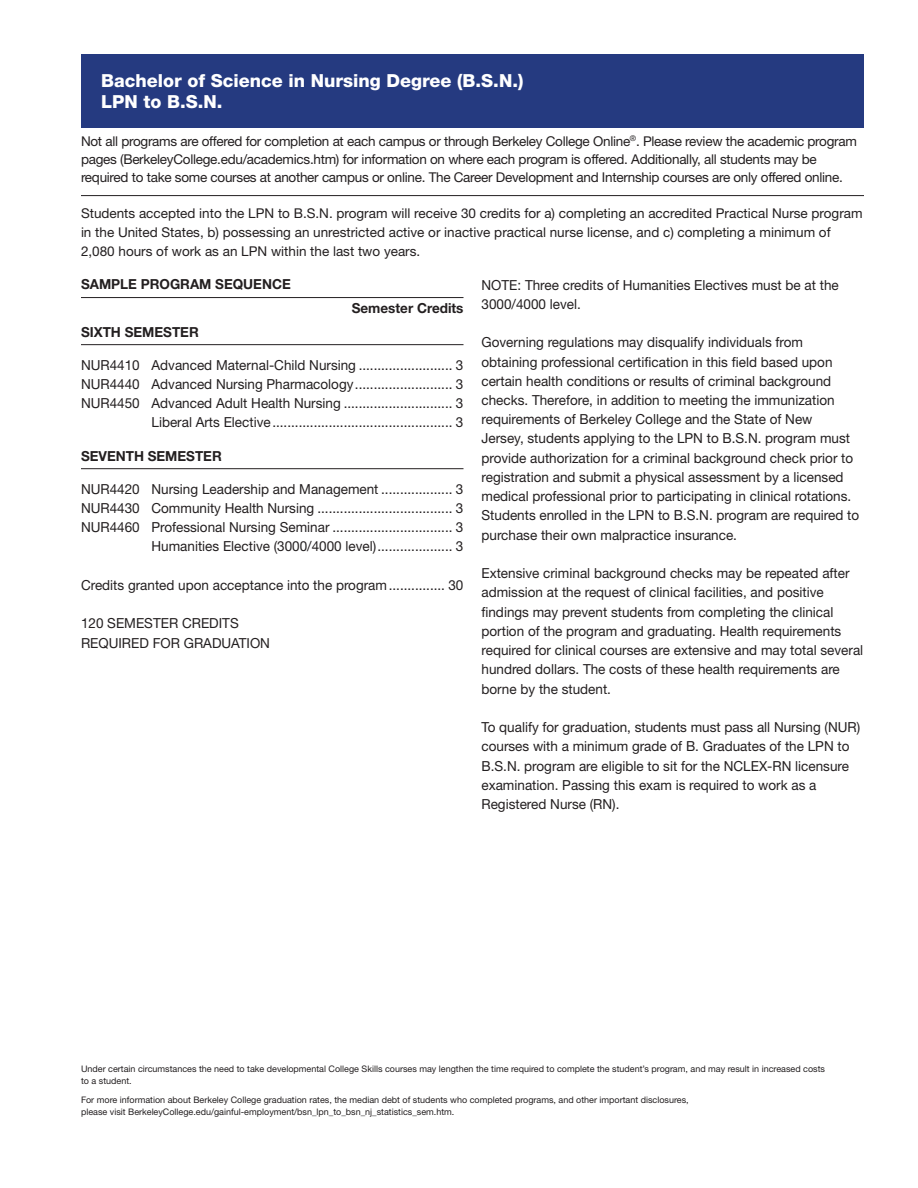
<style>
.page{position:relative;width:918px;height:1188px;background:#fff}
.page>*{position:absolute;margin:0;border:0;box-sizing:border-box;transform-origin:0 0}
.degree{font:800 18px/21px "Helvetica Neue";color:#fff}
.course{font:13.8px/19.2px "Helvetica Neue";color:#231f20}
.quarter{font:700 13.8px "Helvetica Neue";color:#231f20}
.sample_program{font:700 13.8px "Helvetica Neue";color:#231f20}
.QtrHrsCredit{font:700 13.8px "Helvetica Neue";color:#231f20}
.t1{font:13.5px/18px "Helvetica Neue LT Std";letter-spacing:-.02em;color:#231f20}
.course-2{font:13.5px/18.8px "Helvetica Neue";color:#231f20}
.course-3{font:9px/12px "Helvetica Neue";color:#231f20}
</style>
<div class="page">
<hr style="left:81px;top:195px;width:783px;height:1px;background:#231f20">
<div style="left:81px;top:54px;width:783px;height:73px;background:#253a80"></div>
<hr style="left:81px;top:297px;width:383px;height:1px;background:#231f20">
<hr style="left:81px;top:344px;width:383px;height:1px;background:#231f20">
<hr style="left:81px;top:468px;width:383px;height:1px;background:#231f20">
<p class="degree" style="left:101px;top:70px;width:424px">Bachelor of Science in Nursing Degree (B.S.N.)<br>LPN to B.S.N.</p>
<p class="t1" style="left:81px;top:132px;width:777px">Not all programs are offered for completion at each campus or through Berkeley College Online<sup>®</sup>. Please review the academic program pages (BerkeleyCollege.edu/academics.htm) for information on where each program is offered. Additionally, all students may be required to take some courses at another campus or online. The Career Development and Internship courses are only offered online.</p>
<p class="course-2" style="left:81px;top:204px;width:783px">Students accepted into the LPN to B.S.N. program will receive 30 credits for a) completing an accredited Practical Nurse program in the United States, b) possessing an unrestricted active or inactive practical nurse license, and c) completing a minimum of<br>2,080 hours of work as an LPN within the last two years.</p>
<p class="sample_program" style="left:81px;top:276px;width:211px">SAMPLE PROGRAM SEQUENCE</p>
<p class="QtrHrsCredit" style="left:352px;top:300px;width:113px">Semester Credits</p>
<p class="quarter" style="left:81px;top:323px;width:119px">SIXTH SEMESTER</p>
<p class="course" style="left:81px;top:355px;width:384px">NUR4410 Advanced Maternal-Child Nursing ......................... 3</p>
<p class="course" style="left:81px;top:374px;width:384px">NUR4440 Advanced Nursing Pharmacology.......................... 3</p>
<p class="course" style="left:81px;top:393px;width:384px">NUR4450 Advanced Adult Health Nursing ............................. 3</p>
<p class="course" style="left:151px;top:413px;width:314px">Liberal Arts Elective................................................ 3</p>
<p class="quarter" style="left:81px;top:447px;width:142px">SEVENTH SEMESTER</p>
<p class="course" style="left:81px;top:479px;width:384px">NUR4420 Nursing Leadership and Management ................... 3</p>
<p class="course" style="left:81px;top:498px;width:384px">NUR4430 Community Health Nursing .................................... 3</p>
<p class="course" style="left:81px;top:517px;width:384px">NUR4460 Professional Nursing Seminar ................................ 3</p>
<p class="course" style="left:151px;top:537px;width:314px">Humanities Elective (3000/4000 level).................... 3</p>
<p class="course" style="left:81px;top:575px;width:384px">Credits granted upon acceptance into the program............... 30</p>
<p class="course" style="left:81px;top:614px;width:191px">120 SEMESTER CREDITS<br>REQUIRED FOR GRADUATION</p>
<p class="course" style="left:482px;top:275px;width:359px">NOTE: Three credits of Humanities Electives must be at the<br>3000/4000 level.</p>
<p class="course" style="left:482px;top:333px;width:379px">Governing regulations may disqualify individuals from obtaining professional certification in this field based upon certain health conditions or results of criminal background checks. Therefore, in addition to meeting the immunization requirements of Berkeley College and the State of New<br>Jersey, students applying to the LPN to B.S.N. program must provide authorization for a criminal background check prior to registration and submit a physical assessment by a licensed medical professional prior to participating in clinical rotations.<br>Students enrolled in the LPN to B.S.N. program are required to purchase their own malpractice insurance.</p>
<p class="course" style="left:482px;top:563px;width:383px">Extensive criminal background checks may be repeated after admission at the request of clinical facilities, and positive findings may prevent students from completing the clinical portion of the program and graduating. Health requirements required for clinical courses are extensive and may total several hundred dollars. The costs of these health requirements are borne by the student.</p>
<p class="course" style="left:482px;top:717px;width:380px">To qualify for graduation, students must pass all Nursing (NUR) courses with a minimum grade of B. Graduates of the LPN to B.S.N. program are eligible to sit for the NCLEX-RN licensure examination. Passing this exam is required to work as a Registered Nurse (RN).</p>
<p class="course-3" style="left:81px;top:1063px;width:746px">Under certain circumstances the need to take developmental College Skills courses may lengthen the time required to complete the student’s program, and may result in increased costs to a student.</p>
<p class="course-3" style="left:81px;top:1093px;width:609px">For more information about Berkeley College graduation rates, the median debt of students who completed programs, and other important disclosures, please visit BerkeleyCollege.edu/gainful-employment/bsn_lpn_to_bsn_nj_statistics_sem.htm.</p>
</div>
